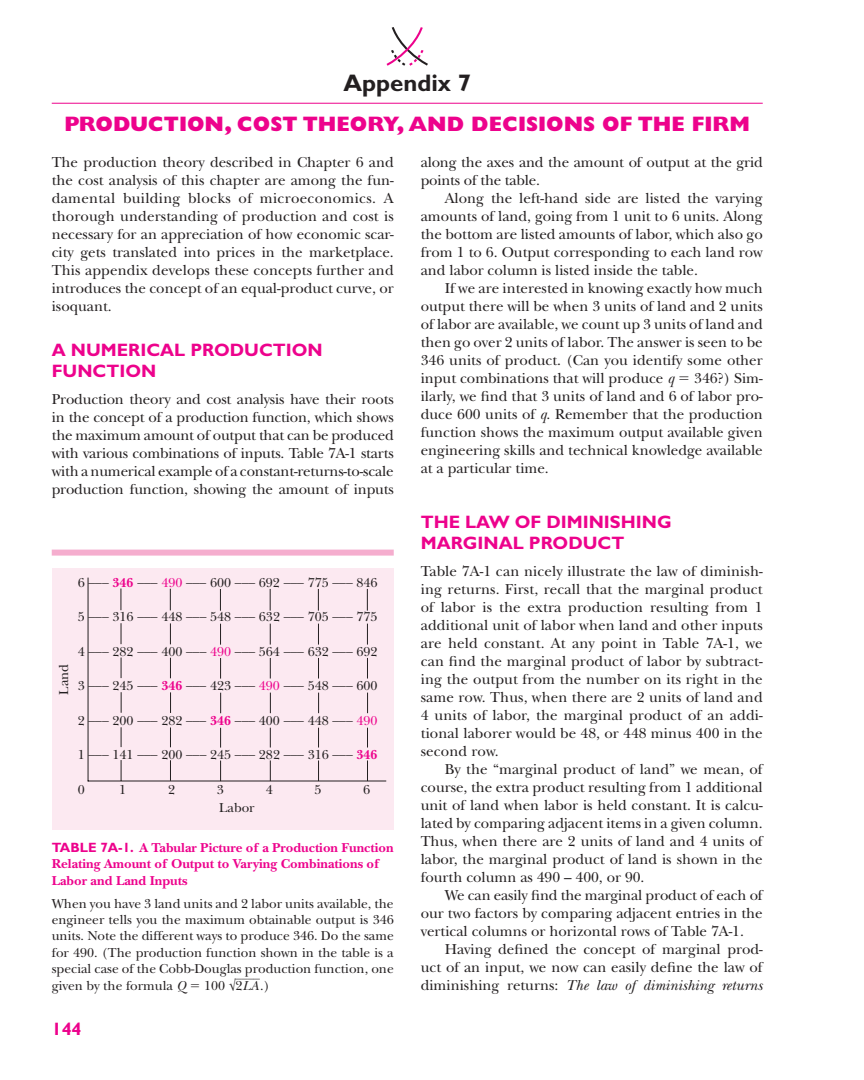
<style>
.page{position:relative;width:864px;height:1080px;background:#fff}
.page>*{position:absolute;margin:0;border:0;box-sizing:border-box;transform-origin:0 0}
.t1{font:700 24px "Gill Sans Std";color:#231f20}
.t2{font:800 21px "Gill Sans Std";color:#ed028c}
.t3{font:700 18px/21px "Gill Sans Std";color:#ed028c}
.t4{font:15px/18px "New Baskerville Std";color:#231f20;text-align:justify}
.t5{font:italic 15px "New Baskerville Std";color:#231f20}
.t6{font:13.5px/16.5px "New Baskerville Std";color:#231f20}
.t7{font:700 13.5px/16.5px "New Baskerville Std";color:#ed028c}
.t8{font:10.8px "New Baskerville Std";color:#231f20;scale:1.16 1}
.s1{font-style:italic}
.s2{font-family:"Mathematical Pi One"}
.s3{font-style:normal}
.s4{font-weight:700;color:#ed028c}
.s5{color:#ed028c}
.s6{font-family:"Gill Sans Std"}
.s7{font-size:12.6px}
</style>
<div class="page">
<div style="left:52px;top:550px;width:342px;height:6px;background:#f5adce"></div>
<div style="left:52px;top:568px;width:342px;height:261px;background:#fce9f1"></div>
<hr style="left:88px;top:578px;width:1px;height:203px;background:#231f20">
<hr style="left:88px;top:781px;width:298px;height:1px;background:#231f20">
<svg style="left:121px;top:589px;width:1px;height:21px"></svg>
<svg style="left:121px;top:623px;width:1px;height:21px"></svg>
<svg style="left:121px;top:658px;width:1px;height:20px"></svg>
<svg style="left:121px;top:692px;width:1px;height:21px"></svg>
<svg style="left:121px;top:727px;width:1px;height:20px"></svg>
<svg style="left:121px;top:760px;width:1px;height:21px"></svg>
<svg style="left:170px;top:589px;width:1px;height:21px"></svg>
<svg style="left:170px;top:623px;width:1px;height:21px"></svg>
<svg style="left:170px;top:658px;width:1px;height:20px"></svg>
<svg style="left:170px;top:692px;width:1px;height:21px"></svg>
<svg style="left:170px;top:727px;width:1px;height:20px"></svg>
<svg style="left:170px;top:760px;width:1px;height:21px"></svg>
<svg style="left:220px;top:589px;width:1px;height:22px"></svg>
<svg style="left:220px;top:624px;width:1px;height:21px"></svg>
<svg style="left:220px;top:658px;width:1px;height:21px"></svg>
<svg style="left:220px;top:693px;width:1px;height:20px"></svg>
<svg style="left:220px;top:728px;width:1px;height:20px"></svg>
<svg style="left:220px;top:761px;width:1px;height:20px"></svg>
<svg style="left:270px;top:589px;width:1px;height:22px"></svg>
<svg style="left:270px;top:624px;width:1px;height:21px"></svg>
<svg style="left:270px;top:658px;width:1px;height:21px"></svg>
<svg style="left:270px;top:693px;width:1px;height:20px"></svg>
<svg style="left:270px;top:728px;width:1px;height:20px"></svg>
<svg style="left:270px;top:760px;width:1px;height:21px"></svg>
<svg style="left:318px;top:589px;width:1px;height:22px"></svg>
<svg style="left:318px;top:624px;width:1px;height:21px"></svg>
<svg style="left:318px;top:658px;width:1px;height:21px"></svg>
<svg style="left:318px;top:693px;width:1px;height:20px"></svg>
<svg style="left:318px;top:728px;width:1px;height:20px"></svg>
<svg style="left:318px;top:760px;width:1px;height:21px"></svg>
<svg style="left:367px;top:589px;width:1px;height:22px"></svg>
<svg style="left:367px;top:624px;width:1px;height:21px"></svg>
<svg style="left:367px;top:658px;width:1px;height:21px"></svg>
<svg style="left:367px;top:693px;width:1px;height:20px"></svg>
<svg style="left:367px;top:728px;width:1px;height:20px"></svg>
<svg style="left:367px;top:760px;width:1px;height:21px"></svg>
<hr style="left:52px;top:103px;width:711px;height:1px;background:#ed028c">
<svg style="left:386px;top:27px;width:42px;height:39px"></svg>
<p class="t1" style="left:343px;top:74px;width:129px">Appendix 7</p>
<p class="t2" style="left:64px;top:116px;width:687px">PRODUCTION, COST THEORY, AND DECISIONS OF THE FIRM</p>
<p class="t4" style="left:52px;top:154px;width:344px">The production theory described in Chapter 6 and the cost analysis of this chapter are among the fun&shy;damental building blocks of microeconomics. A thorough understanding of production and cost is necessary for an appreciation of how economic scar&shy;city gets translated into prices in the marketplace.<br>This appendix develops these concepts further and introduces the concept of an equal-product curve, or isoquant.</p>
<p class="t3" style="left:52px;top:341px;width:273px">A NUMERICAL PRODUCTION<br>FUNCTION</p>
<p class="t4" style="left:52px;top:391px;width:344px">Production theory and cost analysis have their roots in the concept of a production function, which shows the maximum amount of output that can be produced with various combinations of inputs. Table 7A-1 starts with a numerical example of a constant-returns-to-scale production function, showing the amount of inputs</p>
<p class="t4" style="left:421px;top:154px;width:344px">along the axes and the amount of output at the grid</p>
<p class="t4" style="left:421px;top:172px;width:121px">points of the table.</p>
<p class="t4" style="left:445px;top:190px;width:320px">Along the left-hand side are listed the varying</p>
<p class="t4" style="left:421px;top:208px;width:344px">amounts of land, going from 1 unit to 6 units. Along</p>
<p class="t4" style="left:421px;top:226px;width:344px">the bottom are listed amounts of labor, which also go</p>
<p class="t4" style="left:421px;top:244px;width:344px">from 1 to 6. Output corresponding to each land row</p>
<p class="t4" style="left:421px;top:262px;width:279px">and labor column is listed inside the table.</p>
<p class="t4" style="left:445px;top:280px;width:319px">If we are interested in knowing exactly how much</p>
<p class="t4" style="left:421px;top:298px;width:343px">output there will be when 3 units of land and 2 units</p>
<p class="t4" style="left:421px;top:316px;width:344px">of labor are available, we count up 3 units of land and</p>
<p class="t4" style="left:421px;top:334px;width:343px">then go over 2 units of labor. The answer is seen to be</p>
<p class="t4" style="left:421px;top:352px;width:343px">346 units of product. (Can you identify some other</p>
<p class="t4" style="left:421px;top:370px;width:344px">input combinations that will produce <span class="s1">q</span> <span class="s2">-</span> 346?) Sim-</p>
<p class="t4" style="left:421px;top:388px;width:344px">ilarly, we find that 3 units of land and 6 of labor pro-</p>
<p class="t4" style="left:421px;top:406px;width:343px">duce 600 units of <span class="s1">q</span>. Remember that the production</p>
<p class="t4" style="left:421px;top:424px;width:343px">function shows the maximum output available given</p>
<p class="t4" style="left:421px;top:442px;width:343px">engineering skills and technical knowledge available</p>
<p class="t4" style="left:421px;top:460px;width:130px">at a particular time.</p>
<p class="t3" style="left:421px;top:513px;width:252px">THE LAW OF DIMINISHING<br>MARGINAL PRODUCT</p>
<p class="t4" style="left:421px;top:564px;width:344px">Table 7A-1 can nicely illustrate the law of diminish-</p>
<p class="t4" style="left:421px;top:582px;width:343px">ing returns. First, recall that the marginal product</p>
<p class="t4" style="left:421px;top:600px;width:343px">of labor is the extra production resulting from 1</p>
<p class="t4" style="left:421px;top:618px;width:344px">additional unit of labor when land and other inputs</p>
<p class="t4" style="left:421px;top:636px;width:343px">are held constant. At any point in Table 7A-1 , we</p>
<p class="t4" style="left:421px;top:654px;width:344px">can find the marginal product of labor by subtract-</p>
<p class="t4" style="left:421px;top:672px;width:343px">ing the output from the number on its right in the</p>
<p class="t4" style="left:421px;top:690px;width:343px">same row. Thus, when there are 2 units of land and</p>
<p class="t4" style="left:421px;top:708px;width:344px">4 units of labor, the marginal product of an addi-</p>
<p class="t4" style="left:421px;top:726px;width:343px">tional laborer would be 48, or 448 minus 400 in the</p>
<p class="t4" style="left:421px;top:744px;width:79px">second row.</p>
<p class="t4" style="left:445px;top:762px;width:319px">By the “marginal product of land” we mean, of</p>
<p class="t4" style="left:421px;top:780px;width:344px">course, the extra product resulting from 1 additional</p>
<p class="t4" style="left:421px;top:798px;width:344px">unit of land when labor is held constant. It is calcu-</p>
<p class="t4" style="left:421px;top:816px;width:343px">lated by comparing adjacent items in a given column.</p>
<p class="t4" style="left:421px;top:834px;width:344px">Thus, when there are 2 units of land and 4 units of</p>
<p class="t4" style="left:421px;top:852px;width:344px">labor, the marginal product of land is shown in the</p>
<p class="t4" style="left:421px;top:870px;width:225px">fourth column as 490 – 400, or 90.</p>
<p class="t4" style="left:445px;top:888px;width:320px">We can easily find the marginal product of each of</p>
<p class="t4" style="left:421px;top:906px;width:343px">our two factors by comparing adjacent entries in the</p>
<p class="t4" style="left:421px;top:924px;width:325px">vertical columns or horizontal rows of Table 7A-1 .</p>
<p class="t4" style="left:445px;top:942px;width:320px">Having defined the concept of marginal prod-</p>
<p class="t4" style="left:421px;top:960px;width:343px">uct of an input, we now can easily define the law of</p>
<p class="t5" style="left:421px;top:980px;width:344px"><span class="s3">diminishing returns:</span> The law of diminishing returns</p>
<p class="t6" style="left:78px;top:570px;width:301px">6 ___ <span class="s4">346</span> ___ <span class="s5">490</span> ___ 600 ___ 692 ___ 775 ___ 846</p>
<p class="t6" style="left:78px;top:604px;width:301px;line-height:29.2px">5 ___ 316 ___ 448 ___ 548 ___ 632 ___ 705 ___ 775<br>4 ___ 282 ___ 400 ___ <span class="s5">490</span> ___ 564 ___ 632 ___ 692</p>
<p class="t6" style="left:78px;top:674px;width:301px">3 ___ 245 ___ <span class="s4">346</span> ___ 423 ___ <span class="s5">490</span> ___ 548 ___ 600</p>
<p class="t6" style="left:78px;top:708px;width:301px">2 ___ 200 ___ 282 ___ <span class="s4">346</span> ___ 400 ___ 448 ___ <span class="s5">490</span></p>
<p class="t6" style="left:78px;top:743px;width:301px">1 ___ 141 ___ 200 ___ 245 ___ 282 ___ 316 ___ <span class="s4">346</span></p>
<p class="t6" style="left:78px;top:783px;width:9px">0</p>
<p class="t6" style="left:119px;top:783px;width:9px">1</p>
<p class="t6" style="left:168px;top:783px;width:9px">2</p>
<p class="t6" style="left:217px;top:783px;width:9px">3</p>
<p class="t6" style="left:266px;top:783px;width:9px">4</p>
<p class="t6" style="left:314px;top:783px;width:9px">5</p>
<p class="t6" style="left:363px;top:783px;width:9px">6</p>
<p class="t6" style="left:57px;top:695px;width:32px;rotate:-90deg">Land</p>
<p class="t6" style="left:219px;top:800px;width:37px">Labor</p>
<p class="t7" style="left:52px;top:841px;width:344px"><span class="s6">TABLE 7A-1.</span> A Tabular Picture of a Production Function<br>Relating Amount of Output to Varying Combinations of<br>Labor and Land Inputs</p>
<p class="t6" style="left:52px;top:896px;width:344px;text-align:justify">When you have 3 land units and 2 labor units available, the engineer tells you the maximum obtainable output is 346 units. Note the different ways to produce 346. Do the same for 490. (The production function shown in the table is a special case of the Cobb-Douglas production function, one given by the formula <span class="s1">Q</span> <span class="s2">-</span> 100 <span class="s7">√</span>2<span class="s1">LA</span> .)</p>
<p class="t8" style="left:235px;top:970px;width:23px">____</p>
<p class="t3" style="left:52px;top:1020px;width:31px">144</p>
</div>
